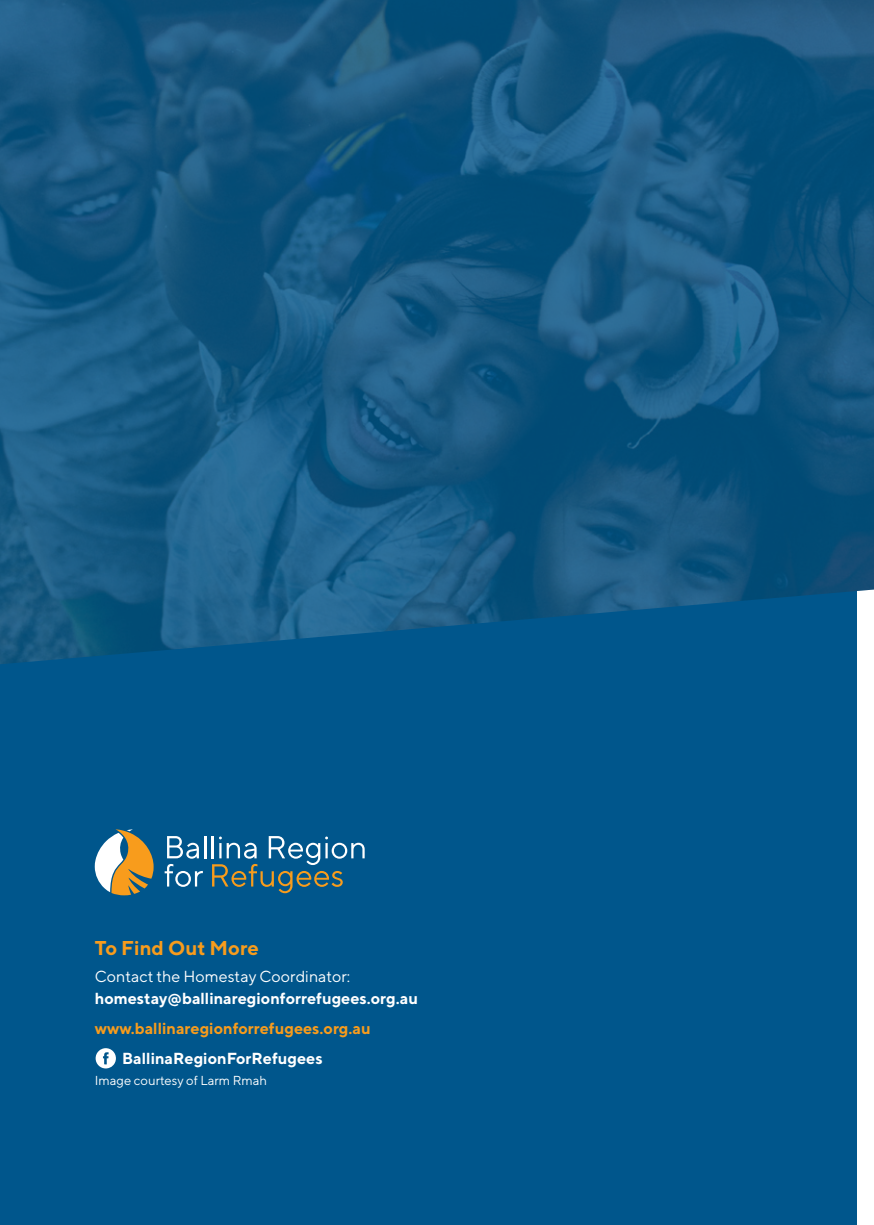
<style>
.page{position:relative;width:874px;height:1225px;background:#fff}
.page>*{position:absolute;margin:0;border:0;box-sizing:border-box;transform-origin:0 0}
.t1{font:700 20px "TT Norms";color:#f89c1c}
.t2{font:700 16px "TT Norms";color:#fff}
.t3{font:700 16px "TT Norms";color:#f89c1c}
.t4{font:16px "TT Norms";color:#fff}
.t5{font:13px "TT Norms";color:#fff}
</style>
<div class="page">
<div style="left:0;top:0;width:856px;height:1225px;background:#00568c"></div>
<img style="left:0;top:0;width:873px;height:664px">
<svg style="left:96px;top:1048px;width:20px;height:20px"></svg>
<svg style="left:95px;top:829px;width:58px;height:66px"></svg>
<svg style="left:167px;top:836px;width:32px;height:22px"></svg>
<hr style="left:204px;top:836px;width:2px;height:22px;background:#fff">
<svg style="left:212px;top:836px;width:152px;height:57px"></svg>
<svg style="left:164px;top:864px;width:39px;height:23px"></svg>
<p class="t1" style="left:95px;top:935px;width:165px">To Find Out More</p>
<p class="t4" style="left:95px;top:966px;width:257px">Contact the Homestay Coordinator:</p>
<p class="t2" style="left:95px;top:988px;width:324px">homestay@ballinaregionforrefugees.org.au</p>
<p class="t3" style="left:95px;top:1018px;width:277px">www.ballinaregionforrefugees.org.au</p>
<p class="t2" style="left:122px;top:1048px;width:202px">BallinaRegionForRefugees</p>
<p class="t5" style="left:95px;top:1072px;width:174px">Image courtesy of Larm Rmah</p>
</div>
